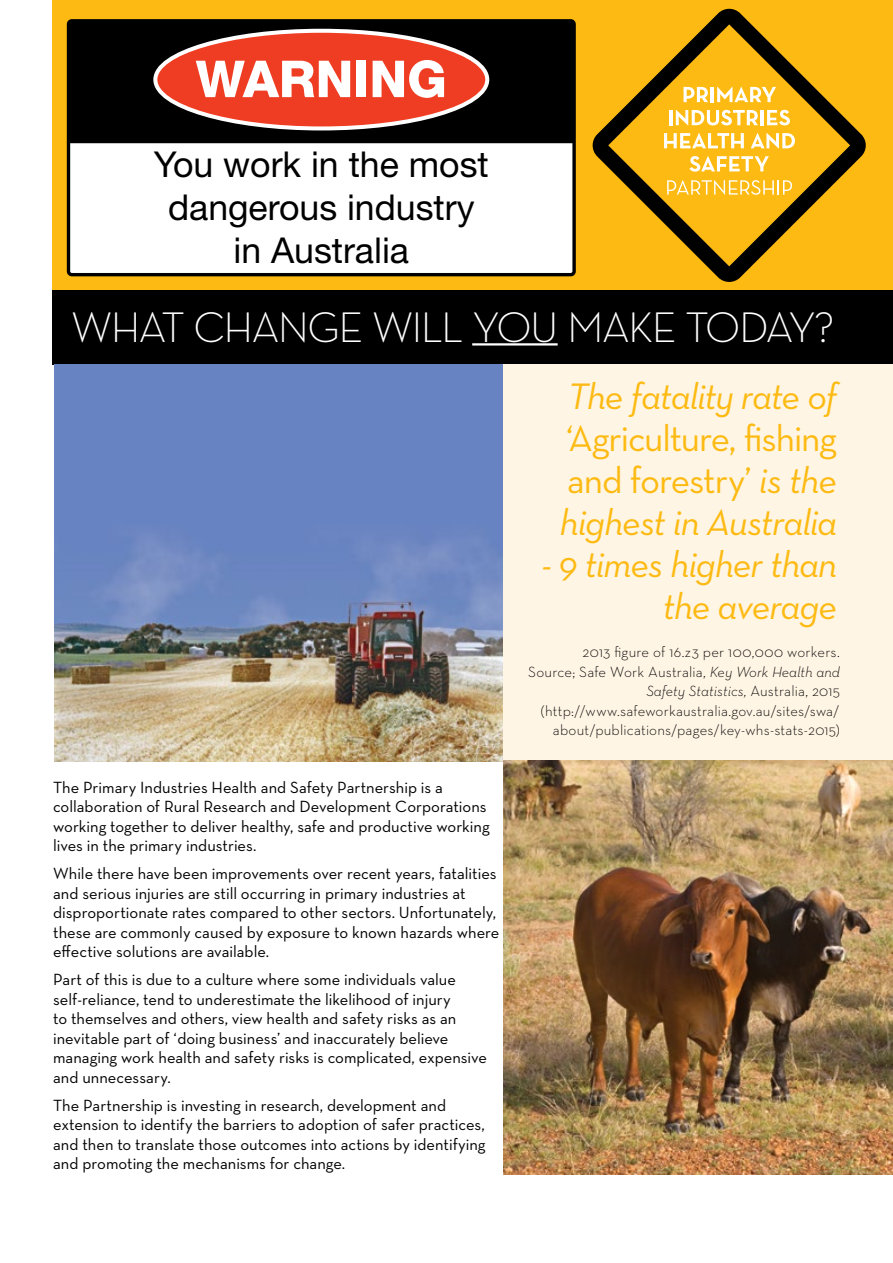
<style>
.page{position:relative;width:893px;height:1263px;background:#fff}
.page>*{position:absolute;margin:0;border:0;box-sizing:border-box;transform-origin:0 0}
.t1{font:800 51px "Helvetica Neue LT Std";color:#fff}
.t2{font:300 43.5px "Neutra Text";letter-spacing:-.045em;color:#fff}
.t3{font:italic 37.5px/42px "Neutra Text";letter-spacing:-.03em;color:#fdba12;text-align:justify}
.t4{font:35.7px/42.8px "Helvetica Neue LT Std";color:#000;text-align:center}
.t5{font:16.5px/19.5px "Neutra Text";color:#000}
.t6{font:300 15px/19.5px "Neutra Text";letter-spacing:.01em;color:#000;text-align:right}
.s1{font-style:normal}
.s2{font-style:italic}
</style>
<div class="page">
<div style="left:53px;top:289px;width:840px;height:75px;background:#000"></div>
<div style="left:53px;top:0;width:840px;height:289px;background:#fdba12"></div>
<hr style="left:472px;top:343px;width:86px;height:2px;background:#fff">
<div style="left:68px;top:21px;width:506px;height:254px;background:#fff;border-radius:3px"></div>
<svg style="left:593px;top:9px;width:273px;height:273px"></svg>
<svg style="left:684px;top:87px;width:24px;height:15px"></svg>
<hr style="left:711px;top:87px;width:3px;height:15px;background:#fff">
<svg style="left:717px;top:87px;width:59px;height:15px"></svg>
<hr style="left:669px;top:110px;width:3px;height:15px;background:#fff">
<svg style="left:676px;top:110px;width:82px;height:15px"></svg>
<hr style="left:761px;top:110px;width:3px;height:15px;background:#fff">
<svg style="left:767px;top:110px;width:23px;height:15px"></svg>
<svg style="left:664px;top:133px;width:80px;height:15px"></svg>
<svg style="left:751px;top:133px;width:44px;height:15px"></svg>
<svg style="left:689px;top:156px;width:80px;height:16px"></svg>
<svg style="left:667px;top:180px;width:125px;height:15px"></svg>
<div style="left:67px;top:19px;width:509px;height:257px;border:3px solid #000;border-radius:3px"></div>
<div style="left:68px;top:21px;width:506px;height:122px;background:#000"></div>
<div style="left:155px;top:31px;width:332px;height:97px;background:#ef3d23;border-radius:50%"></div>
<div style="left:153px;top:29px;width:336px;height:101px;border:4px solid #fff;border-radius:50%"></div>
<div style="left:503px;top:364px;width:390px;height:397px;background:#fff5e4"></div>
<img style="left:54px;top:365px;width:449px;height:396px">
<img style="left:503px;top:760px;width:390px;height:415px">
<p class="t1" style="left:196px;top:49px;width:253px">WARNING</p>
<p class="t4" style="left:154px;top:143px;width:336px">You work in the most dangerous industry in Australia</p>
<h1 class="t2" style="left:71px;top:301px;width:764px">WHAT CHANGE WILL YOU MAKE TODAY?</h1>
<p class="t3" style="left:560px;top:375px;width:279px">The fatality rate of ‘<span class="s1">Agriculture, fishing and forestry’</span> is the highest in Australia</p>
<p class="t3" style="left:541px;top:543px;width:297px;text-align:right">- 9 times higher than the average</p>
<p class="t6" style="left:528px;top:642px;width:313px">2013 figure of 16.z3 per 100,000 workers.<br>Source; Safe Work Australia, <span class="s2">Key Work Health and Safety Statistics,</span> Australia, 2015 (http://www.safeworkaustralia.gov.au/sites/swa/ about/publications/pages/key-whs-stats-2015)</p>
<p class="t5" style="left:53px;top:777px;width:438px">The Primary Industries Health and Safety Partnership is a collaboration of Rural Research and Development Corporations working together to deliver healthy, safe and productive working lives in the primary industries.</p>
<p class="t5" style="left:53px;top:863px;width:448px">While there have been improvements over recent years, fatalities and serious injuries are still occurring in primary industries at disproportionate rates compared to other sectors. Unfortunately, these are commonly caused by exposure to known hazards where effective solutions are available.</p>
<p class="t5" style="left:53px;top:969px;width:435px">Part of this is due to a culture where some individuals value self‑reliance, tend to underestimate the likelihood of injury<br>to themselves and others, view health and safety risks as an inevitable part of ‘doing business’ and inaccurately believe managing work health and safety risks is complicated, expensive and unnecessary.</p>
<p class="t5" style="left:53px;top:1095px;width:434px">The Partnership is investing in research, development and extension to identify the barriers to adoption of safer practices, and then to translate those outcomes into actions by identifying and promoting the mechanisms for change.</p>
</div>
